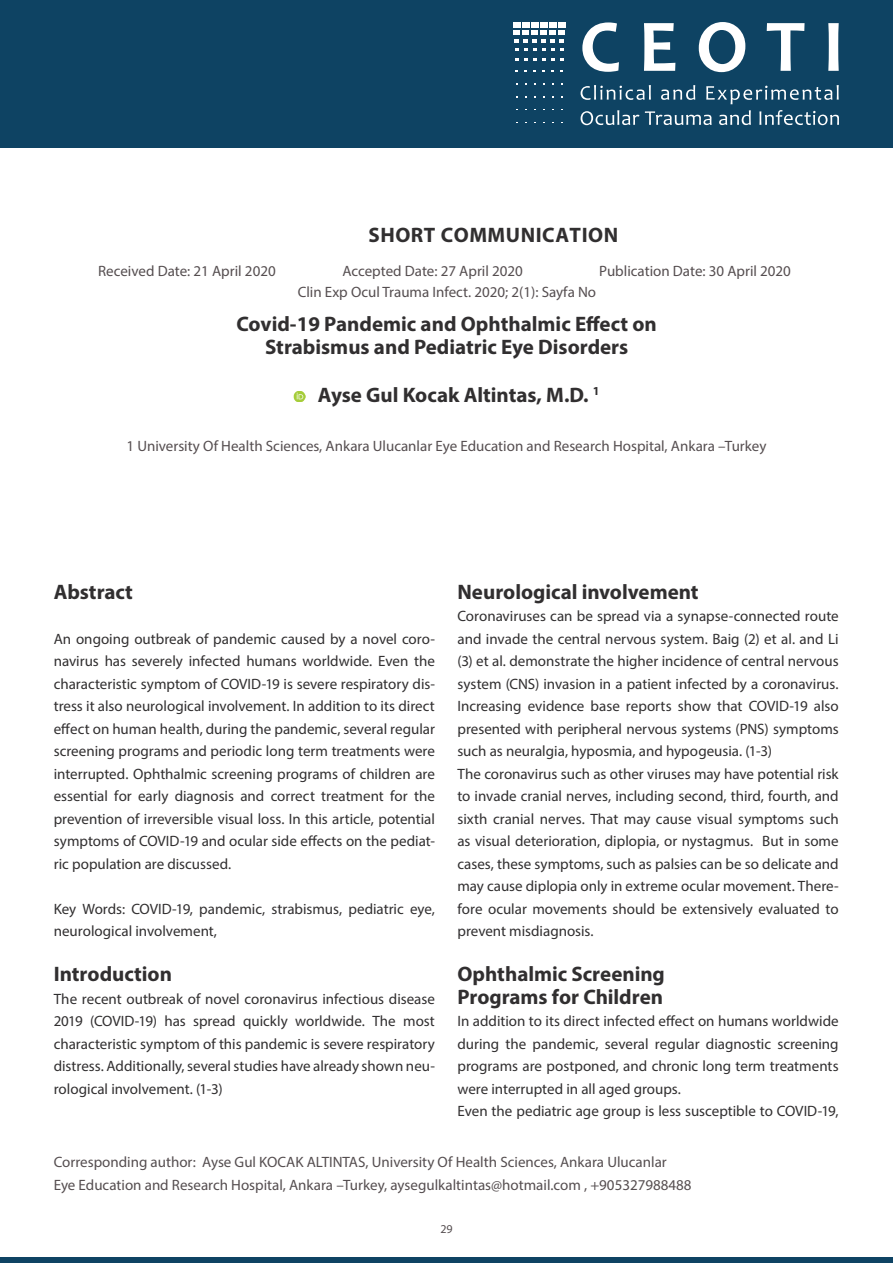
<style>
.page{position:relative;width:893px;height:1263px;background:#fff}
.page>*{position:absolute;margin:0;border:0;box-sizing:border-box;transform-origin:0 0}
.t1{font:700 21px/22.5px "Myriad Pro";color:#312f30;text-align:center}
.t2{font:700 21px "Myriad Pro";letter-spacing:.025em;color:#312f30}
.t3{font:15px/22.5px "Myriad Pro";color:#312f30}
.t4{font:15px/22.5px "Myriad Pro";color:#554e50}
.t5{font:12px "Myriad Pro";color:#554e50}
</style>
<div class="page">
<div style="left:0;top:0;width:893px;height:147px;background:#0e4363"></div>
<div style="left:0;top:1258px;width:893px;height:5px;background:#0e4363"></div>
<svg style="left:582px;top:22px;width:37px;height:50px"></svg>
<svg style="left:644px;top:23px;width:31px;height:48px"></svg>
<svg style="left:699px;top:22px;width:46px;height:50px"></svg>
<svg style="left:767px;top:23px;width:37px;height:48px"></svg>
<svg style="left:828px;top:23px;width:11px;height:48px"></svg>
<div style="left:558px;top:22px;width:8px;height:5px;background:#fff"></div>
<div style="left:549px;top:22px;width:8px;height:5px;background:#fff"></div>
<div style="left:540px;top:22px;width:8px;height:5px;background:#fff"></div>
<div style="left:531px;top:22px;width:8px;height:5px;background:#fff"></div>
<div style="left:522px;top:22px;width:8px;height:5px;background:#fff"></div>
<div style="left:513px;top:22px;width:8px;height:5px;background:#fff"></div>
<svg style="left:514px;top:31px;width:51px;height:12px"></svg>
<svg style="left:515px;top:49px;width:49px;height:2px"></svg>
<svg style="left:581px;top:85px;width:70px;height:15px"></svg>
<svg style="left:661px;top:85px;width:34px;height:15px"></svg>
<svg style="left:706px;top:85px;width:133px;height:19px"></svg>
<svg style="left:581px;top:110px;width:58px;height:15px"></svg>
<svg style="left:645px;top:111px;width:67px;height:14px"></svg>
<svg style="left:719px;top:110px;width:32px;height:15px"></svg>
<svg style="left:759px;top:110px;width:80px;height:15px"></svg>
<svg style="left:293px;top:391px;width:12px;height:11px"></svg>
<h1 class="t2" style="left:368px;top:221px;width:251px">SHORT COMMUNICATION</h1>
<p class="t4" style="left:98px;top:259px;width:179px">Received Date: 21 April 2020</p>
<p class="t4" style="left:343px;top:259px;width:182px">Accepted Date: 27 April 2020</p>
<p class="t4" style="left:599px;top:259px;width:193px">Publication Date: 30 April 2020</p>
<p class="t4" style="left:298px;top:280px;width:300px">Clin Exp Ocul Trauma Infect. 2020; 2(1): Sayfa No</p>
<h1 class="t1" style="left:237px;top:312px;width:422px">Covid-19 Pandemic and Ophthalmic Effect on<br>Strabismus and Pediatric Eye Disorders</h1>
<h1 class="t1" style="left:318px;top:383px;width:283px">Ayse Gul Kocak Altintas, M.D. <sup>1</sup></h1>
<p class="t4" style="left:126px;top:435px;width:642px">1 University Of Health Sciences, Ankara Ulucanlar Eye Education and Research Hospital, Ankara –Turkey</p>
<h1 class="t1" style="left:54px;top:580px;width:81px">Abstract</h1>
<p class="t3" style="left:54px;top:627px;width:383px;text-align:justify">An ongoing outbreak of pandemic caused by a novel coro&shy;navirus has severely infected humans worldwide. Even the characteristic symptom of COVID-19 is severe respiratory dis&shy;tress it also neurological involvement. In addition to its direct effect on human health, during the pandemic, several regular screening programs and periodic long term treatments were interrupted. Ophthalmic screening programs of children are essential for early diagnosis and correct treatment for the prevention of irreversible visual loss. In this article, potential symptoms of COVID-19 and ocular side effects on the pediat&shy;ric population are discussed.</p>
<p class="t3" style="left:54px;top:897px;width:383px">Key Words: COVID-19, pandemic, strabismus, pediatric eye, neurological involvement,</p>
<h1 class="t1" style="left:54px;top:962px;width:120px">Introduction</h1>
<p class="t3" style="left:54px;top:987px;width:383px;text-align:justify">The recent outbreak of novel coronavirus infectious disease 2019 (COVID-19) has spread quickly worldwide. The most characteristic symptom of this pandemic is severe respiratory distress. Additionally, several studies have already shown neu&shy;rological involvement. (1-3)</p>
<h1 class="t1" style="left:457px;top:580px;width:243px">Neurological involvement</h1>
<p class="t3" style="left:457px;top:605px;width:383px">Coronaviruses can be spread via a synapse‐connected route and invade the central nervous system. Baig (2) et al. and Li (3) et al. demonstrate the higher incidence of central nervous system (CNS) invasion in a patient infected by a coronavirus.<br>Increasing evidence base reports show that COVID-19 also presented with peripheral nervous systems (PNS) symptoms such as neuralgia, hyposmia, and hypogeusia. (1-3)<br>The coronavirus such as other viruses may have potential risk to invade cranial nerves, including second, third, fourth, and sixth cranial nerves. That may cause visual symptoms such as visual deterioration, diplopia, or nystagmus. But in some cases, these symptoms, such as palsies can be so delicate and may cause diplopia only in extreme ocular movement. There&shy;fore ocular movements should be extensively evaluated to prevent misdiagnosis.</p>
<h1 class="t1" style="left:457px;top:962px;width:209px;text-align:left">Ophthalmic Screening<br>Programs for Children</h1>
<p class="t3" style="left:457px;top:1010px;width:383px">In addition to its direct infected effect on humans worldwide during the pandemic, several regular diagnostic screening programs are postponed, and chronic long term treatments were interrupted in all aged groups.<br>Even the pediatric age group is less susceptible to COVID-19,</p>
<p class="t4" style="left:54px;top:1151px;width:639px">Corresponding author: Ayse Gul KOCAK ALTINTAS, University Of Health Sciences, Ankara Ulucanlar<br>Eye Education and Research Hospital, Ankara –Turkey, aysegulkaltintas@hotmail.com , +905327988488</p>
<p class="t5" style="left:440px;top:1222px;width:14px">29</p>
</div>
